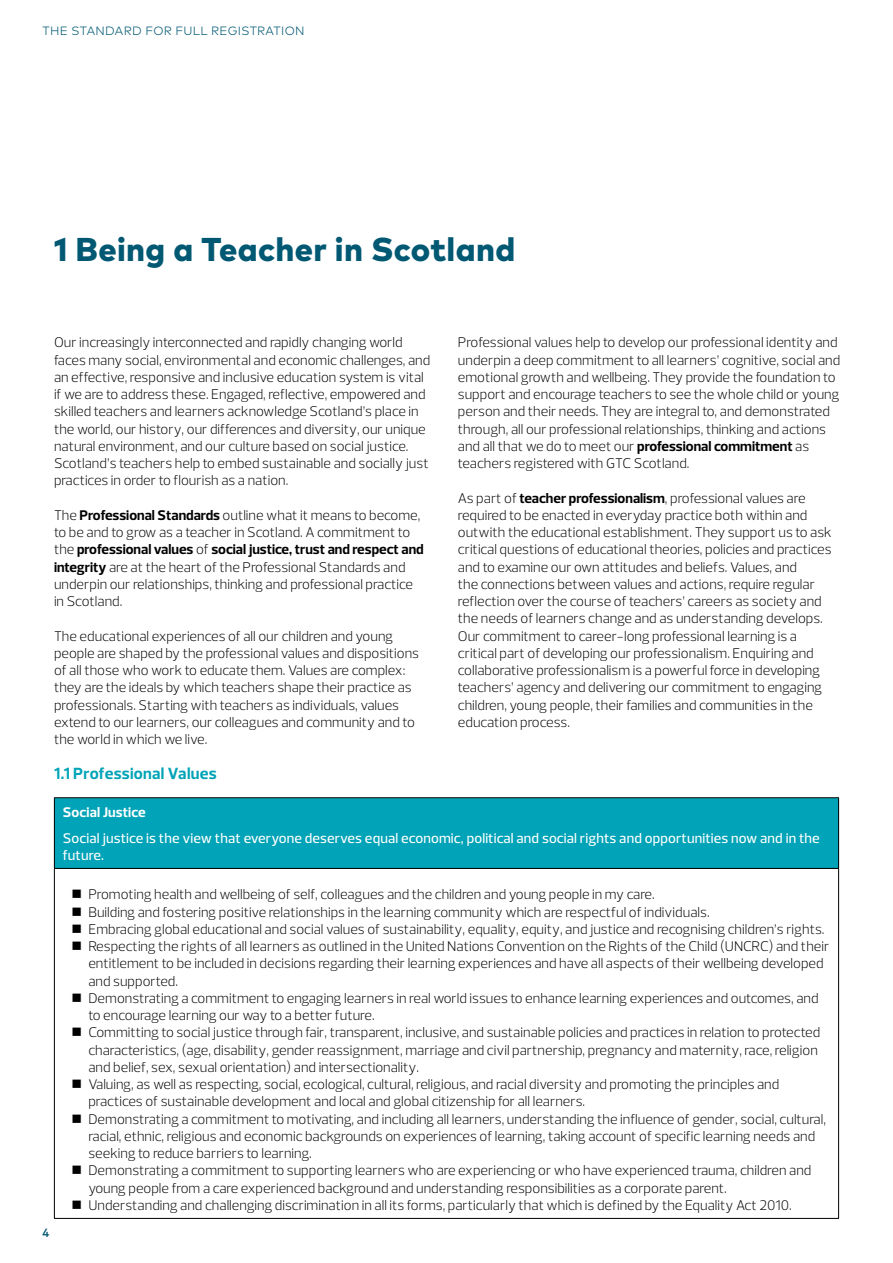
<style>
.page{position:relative;width:893px;height:1263px;background:#fff}
.page>*{position:absolute;margin:0;border:0;box-sizing:border-box;transform-origin:0 0}
.Section_header{font:800 33px "Mark Pro";letter-spacing:.01em;color:#005873}
.Statements{font:700 16.5px "Prelo";letter-spacing:.015em;color:#00a3b7}
.Body_first_par{font:300 14.25px/17.2px "Prelo";color:#000}
.Body_first_par-2{font:500 14.25px/17.2px "Prelo";letter-spacing:.01em;color:#fff}
.Body_first_par-3{font:700 14.25px "Prelo";letter-spacing:.01em;color:#fff}
.t1{font:300 12px "Mark Pro";letter-spacing:.025em;color:#005873}
.t2{font:500 12px "Mark Pro";color:#005873}
.s1{font-weight:700}
</style>
<div class="page">
<div style="left:54px;top:798px;width:785px;height:70px;background:#00a3b7"></div>
<hr style="left:54px;top:797px;width:785px;height:1px;background:#000">
<hr style="left:54px;top:798px;width:1px;height:70px;background:#000">
<hr style="left:838px;top:798px;width:1px;height:70px;background:#000">
<hr style="left:54px;top:868px;width:785px;height:1px;background:#000">
<hr style="left:54px;top:869px;width:1px;height:349px;background:#000">
<hr style="left:838px;top:869px;width:1px;height:349px;background:#000">
<hr style="left:54px;top:1218px;width:785px;height:1px;background:#000">
<p class="t1" style="left:43px;top:22px;width:264px">THE STANDARD FOR FULL REGISTRATION</p>
<p class="Section_header" style="left:54px;top:224px;width:463px">1 Being a Teacher in Scotland</p>
<p class="Body_first_par" style="left:54px;top:334px;width:378px">Our increasingly interconnected and rapidly changing world faces many social, environmental and economic challenges, and an effective, responsive and inclusive education system is vital if we are to address these. Engaged, reflective, empowered and skilled teachers and learners acknowledge Scotland’s place in the world, our history, our differences and diversity, our unique natural environment, and our culture based on social justice.<br>Scotland’s teachers help to embed sustainable and socially just practices in order to flourish as a nation.</p>
<p class="Body_first_par" style="left:54px;top:506px;width:371px">The <span class="s1">Professional Standards</span> outline what it means to become, to be and to grow as a teacher in Scotland. A commitment to the <span class="s1">professional values</span> of <span class="s1">social justice, trust and respect and integrity</span> are at the heart of the Professional Standards and underpin our relationships, thinking and professional practice in Scotland.</p>
<p class="Body_first_par" style="left:54px;top:627px;width:367px">The educational experiences of all our children and young people are shaped by the professional values and dispositions of all those who work to educate them. Values are complex: they are the ideals by which teachers shape their practice as professionals. Starting with teachers as individuals, values extend to our learners, our colleagues and community and to the world in which we live.</p>
<p class="Body_first_par" style="left:458px;top:334px;width:384px">Professional values help to develop our professional identity and underpin a deep commitment to all learners’ cognitive, social and emotional growth and wellbeing. They provide the foundation to support and encourage teachers to see the whole child or young person and their needs. They are integral to, and demonstrated through, all our professional relationships, thinking and actions and all that we do to meet our <span class="s1">professional commitment</span> as teachers registered with GTC Scotland.</p>
<p class="Body_first_par" style="left:458px;top:489px;width:375px">As part of <span class="s1">teacher professionalism</span>, professional values are required to be enacted in everyday practice both within and outwith the educational establishment. They support us to ask critical questions of educational theories, policies and practices and to examine our own attitudes and beliefs. Values, and<br>the connections between values and actions, require regular reflection over the course of teachers’ careers as society and the needs of learners change and as understanding develops.<br>Our commitment to career-long professional learning is a critical part of developing our professionalism. Enquiring and collaborative professionalism is a powerful force in developing teachers’ agency and delivering our commitment to engaging children, young people, their families and communities in the education process.</p>
<p class="Statements" style="left:54px;top:763px;width:164px">1.1 Professional Values</p>
<p class="Body_first_par-3" style="left:63px;top:803px;width:84px">Social Justice</p>
<p class="Body_first_par-2" style="left:63px;top:829px;width:758px">Social justice is the view that everyone deserves equal economic, political and social rights and opportunities now and in the future.</p>
<p class="Body_first_par" style="left:71px;top:886px;width:585px">■ Promoting health and wellbeing of self, colleagues and the children and young people in my care.</p>
<p class="Body_first_par" style="left:71px;top:903px;width:640px">■ Building and fostering positive relationships in the learning community which are respectful of individuals.</p>
<p class="Body_first_par" style="left:71px;top:920px;width:755px">■ Embracing global educational and social values of sustainability, equality, equity, and justice and recognising children’s rights.</p>
<p class="Body_first_par" style="left:88px;top:938px;width:742px;text-indent:-17px">■ Respecting the rights of all learners as outlined in the United Nations Convention on the Rights of the Child (UNCRC) and their entitlement to be included in decisions regarding their learning experiences and have all aspects of their wellbeing developed and supported.</p>
<p class="Body_first_par" style="left:88px;top:989px;width:732px;text-indent:-17px">■ Demonstrating a commitment to engaging learners in real world issues to enhance learning experiences and outcomes, and to encourage learning our way to a better future.</p>
<p class="Body_first_par" style="left:88px;top:1024px;width:733px;text-indent:-17px">■ Committing to social justice through fair, transparent, inclusive, and sustainable policies and practices in relation to protected characteristics, (age, disability, gender reassignment, marriage and civil partnership, pregnancy and maternity, race, religion and belief, sex, sexual orientation) and intersectionality.</p>
<p class="Body_first_par" style="left:88px;top:1076px;width:692px;text-indent:-17px">■ Valuing, as well as respecting, social, ecological, cultural, religious, and racial diversity and promoting the principles and practices of sustainable development and local and global citizenship for all learners.</p>
<p class="Body_first_par" style="left:88px;top:1110px;width:739px;text-indent:-17px">■ Demonstrating a commitment to motivating, and including all learners, understanding the influence of gender, social, cultural, racial, ethnic, religious and economic backgrounds on experiences of learning, taking account of specific learning needs and seeking to reduce barriers to learning.</p>
<p class="Body_first_par" style="left:88px;top:1162px;width:725px;text-indent:-17px">■ Demonstrating a commitment to supporting learners who are experiencing or who have experienced trauma, children and young people from a care experienced background and understanding responsibilities as a corporate parent.</p>
<p class="Body_first_par" style="left:71px;top:1196px;width:722px">■ Understanding and challenging discrimination in all its forms, particularly that which is defined by the Equality Act 2010.</p>
<p class="t2" style="left:43px;top:1224px;width:8px">4</p>
</div>
